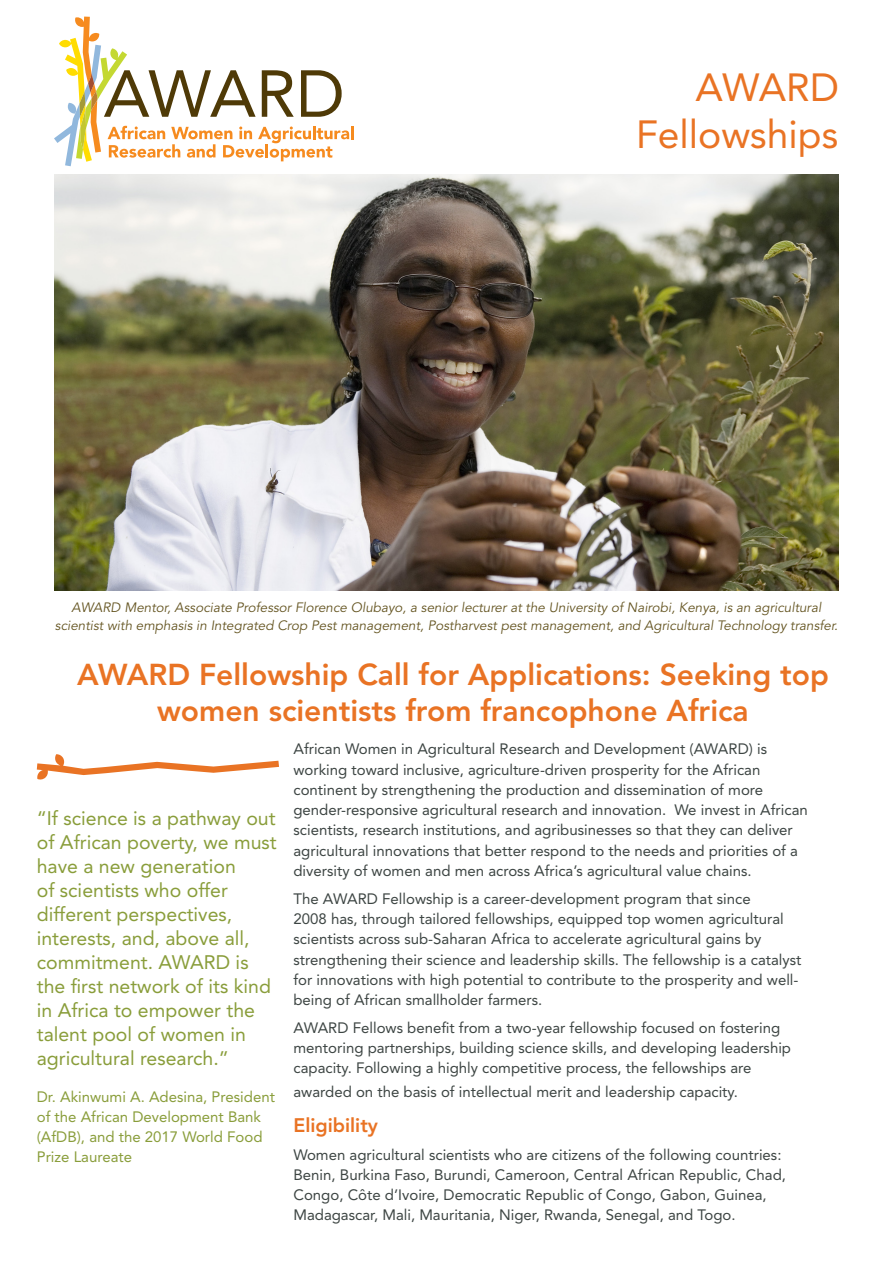
<style>
.page{position:relative;width:893px;height:1263px;background:#fff}
.page>*{position:absolute;margin:0;border:0;box-sizing:border-box;transform-origin:0 0}
.t1{font:39px/46.8px "Avenir LT Std";color:#e97324;text-align:right}
.Headline{font:800 30px/36px "Avenir LT Std";color:#e97324;text-align:center}
.Award_Body_Copy{font:19.5px/24px "Avenir LT Std";color:#899d3a}
.Award_Body_Copy-2{font:800 19.5px "Avenir LT Std";color:#e97324}
.Award_Body_Copy-3{font:15px/20.2px "Avenir LT Std";color:#3d4543}
.Award_Body_Copy-4{font:15px/20.2px "Avenir LT Std";color:#899d3a}
.Award_Body_Copy-5{font:italic 13.5px/18px "Avenir LT Std";color:#655522;text-align:center}
</style>
<div class="page">
<svg style="left:37px;top:754px;width:242px;height:26px"></svg>
<img style="left:54px;top:174px;width:785px;height:417px">
<svg style="left:54px;top:17px;width:299px;height:149px"></svg>
<p class="t1" style="left:636px;top:65px;width:204px">AWARD<br>Fellowships</p>
<p class="Award_Body_Copy-5" style="left:55px;top:598px;width:784px">AWARD Mentor, Associate Professor Florence Olubayo, a senior lecturer at the University of Nairobi, Kenya, is an agricultural scientist with emphasis in Integrated Crop Pest management, Postharvest pest management, and Agricultural Technology transfer.</p>
<p class="Headline" style="left:77px;top:657px;width:753px">AWARD Fellowship Call for Applications: Seeking top women scientists from francophone Africa</p>
<p class="Award_Body_Copy" style="left:37px;top:806px;width:241px">“If science is a pathway out of African poverty, we must have a new generation<br>of scientists who offer different perspectives, interests, and, above all, commitment. AWARD is the first network of its kind in Africa to empower the talent pool of women in agricultural research.”</p>
<p class="Award_Body_Copy-4" style="left:37px;top:1086px;width:240px">Dr. Akinwumi A. Adesina, President of the African Development Bank (AfDB), and the 2017 World Food<br>Prize Laureate</p>
<p class="Award_Body_Copy-3" style="left:293px;top:739px;width:516px">African Women in Agricultural Research and Development (AWARD) is working toward inclusive, agriculture-driven prosperity for the African continent by strengthening the production and dissemination of more gender-responsive agricultural research and innovation. We invest in African scientists, research institutions, and agribusinesses so that they can deliver agricultural innovations that better respond to the needs and priorities of a diversity of women and men across Africa’s agricultural value chains.</p>
<p class="Award_Body_Copy-3" style="left:293px;top:888px;width:509px">The AWARD Fellowship is a career-development program that since<br>2008 has, through tailored fellowships, equipped top women agricultural scientists across sub-Saharan Africa to accelerate agricultural gains by strengthening their science and leadership skills. The fellowship is a catalyst for innovations with high potential to contribute to the prosperity and well&shy;being of African smallholder farmers.</p>
<p class="Award_Body_Copy-3" style="left:293px;top:1017px;width:499px">AWARD Fellows benefit from a two-year fellowship focused on fostering mentoring partnerships, building science skills, and developing leadership capacity. Following a highly competitive process, the fellowships are</p>
<p class="Award_Body_Copy-3" style="left:293px;top:1082px;width:446px">awarded on the basis of intellectual merit and leadership capacity.</p>
<p class="Award_Body_Copy-2" style="left:293px;top:1113px;width:86px">Eligibility</p>
<p class="Award_Body_Copy-3" style="left:293px;top:1144px;width:494px">Women agricultural scientists who are citizens of the following countries:<br>Benin, Burkina Faso, Burundi, Cameroon, Central African Republic, Chad, Congo, Côte d’Ivoire, Democratic Republic of Congo, Gabon, Guinea, Madagascar, Mali, Mauritania, Niger, Rwanda, Senegal, and Togo.</p>
</div>
